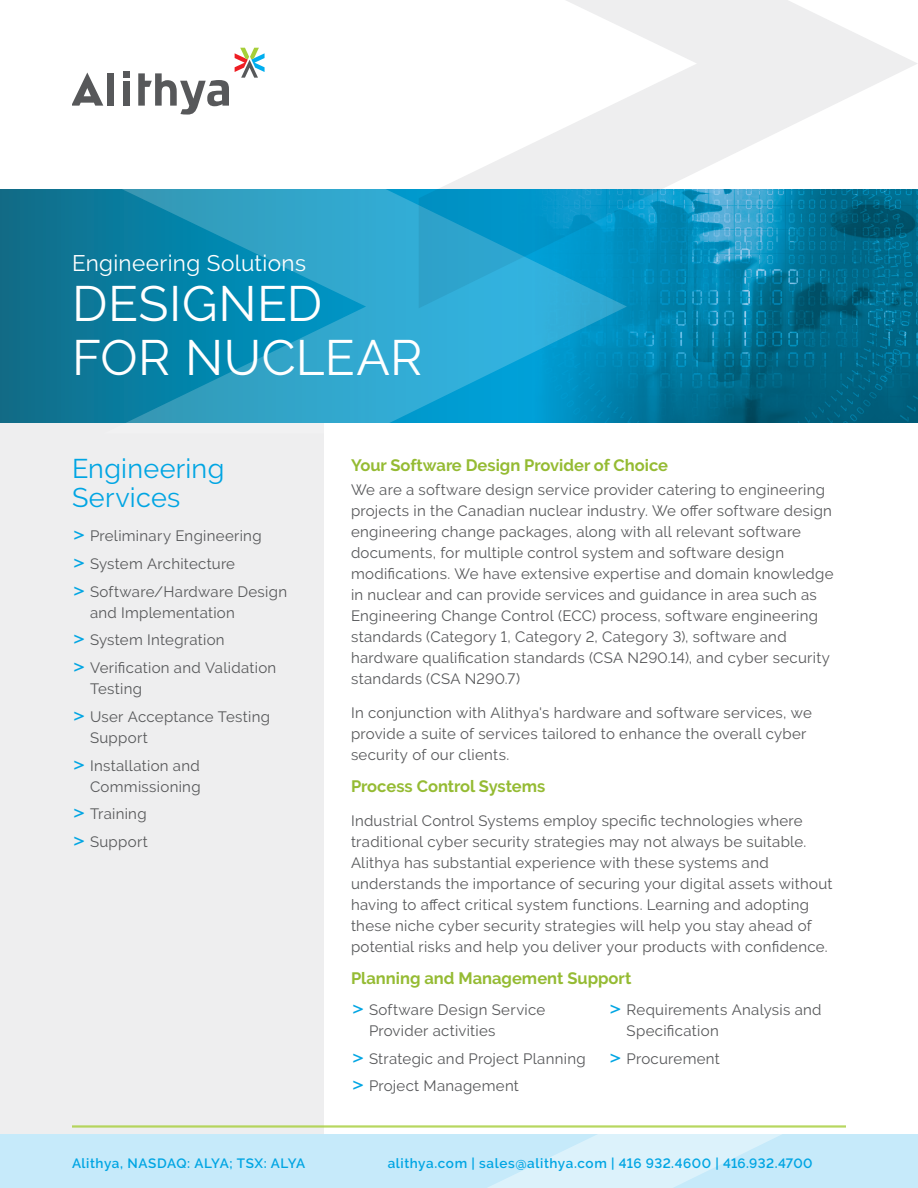
<style>
.page{position:relative;width:918px;height:1188px;background:#fff}
.page>*{position:absolute;margin:0;border:0;box-sizing:border-box;transform-origin:0 0}
.H1_title{font:49.5px "Raleway";letter-spacing:.01em;color:#fff}
.t1{font:27px/28.5px "Raleway";letter-spacing:.01em;color:#00a5e3}
.H1_title-2{font:22.5px "Raleway";letter-spacing:.015em;color:#fff}
.t2{font:700 16.5px "Raleway";color:#95bb33}
.t3{font:15px/21px "Raleway";letter-spacing:.02em;color:#57585a}
.t4{font:600 13.5px "Raleway";letter-spacing:.04em;color:#00a5e3}
.s1{font-weight:500;font-size:22.5px;color:#00a5e3}
</style>
<div class="page">
<div style="left:0;top:189px;width:918px;height:234px;background:#0f7290"></div>
<div style="left:0;top:423px;width:324px;height:765px;background:#eeeeef"></div>
<img style="left:627px;top:308px;width:291px;height:115px">
<svg style="left:106px;top:189px;width:521px;height:234px;background:#1b99c1"></svg>
<svg style="left:419px;top:0;width:499px;height:308px"></svg>
<svg style="left:235px;top:48px;width:30px;height:30px"></svg>
<svg style="left:72px;top:73px;width:31px;height:33px"></svg>
<div style="left:107px;top:73px;width:7px;height:33px;background:#57585a"></div>
<div style="left:123px;top:72px;width:7px;height:6px;background:#57585a"></div>
<div style="left:123px;top:81px;width:7px;height:25px;background:#57585a"></div>
<svg style="left:138px;top:73px;width:91px;height:42px"></svg>
<div style="left:0;top:1134px;width:918px;height:54px;background:#c6eafa"></div>
<svg style="left:488px;top:1134px;width:294px;height:54px"></svg>
<hr style="left:72px;top:1125px;width:774px;height:3px;background:#a6ce39">
<p class="H1_title-2" style="left:72px;top:250px;width:236px">Engineering Solutions</p>
<p class="H1_title" style="left:72px;top:275px;width:252px">DESIGNED</p>
<p class="H1_title" style="left:72px;top:329px;width:352px">FOR NUCLEAR</p>
<h2 class="t1" style="left:72px;top:454px;width:154px">Engineering<br>Services</h2>
<p class="t3" style="left:72px;top:525px;width:191px"><span class="s1">›</span> Preliminary Engineering</p>
<p class="t3" style="left:72px;top:553px;width:165px"><span class="s1">›</span> System Architecture</p>
<p class="t3" style="left:90px;top:581px;width:199px;text-indent:-18px"><span class="s1">›</span> Software/Hardware Design and Implementation</p>
<p class="t3" style="left:72px;top:630px;width:154px"><span class="s1">›</span> System Integration</p>
<p class="t3" style="left:90px;top:657px;width:188px;text-indent:-18px"><span class="s1">›</span> Verification and Validation<br>Testing</p>
<p class="t3" style="left:90px;top:706px;width:182px;text-indent:-18px"><span class="s1">›</span> User Acceptance Testing<br>Support</p>
<p class="t3" style="left:72px;top:755px;width:130px;text-align:right"><span class="s1">›</span> Installation and<br>Commissioning</p>
<p class="t3" style="left:72px;top:804px;width:76px"><span class="s1">›</span> Training</p>
<p class="t3" style="left:72px;top:831px;width:77px"><span class="s1">›</span> Support</p>
<h4 class="t2" style="left:351px;top:455px;width:319px">Your Software Design Provider of Choice</h4>
<p class="t3" style="left:351px;top:479px;width:484px">We are a software design service provider catering to engineering projects in the Canadian nuclear industry. We offer software design engineering change packages, along with all relevant software documents, for multiple control system and software design modifications. We have extensive expertise and domain knowledge in nuclear and can provide services and guidance in area such as Engineering Change Control (ECC) process, software engineering standards (Category 1, Category 2, Category 3), software and hardware qualification standards (CSA N290.14), and cyber security standards (CSA N290.7)</p>
<p class="t3" style="left:351px;top:702px;width:462px">In conjunction with Alithya's hardware and software services, we provide a suite of services tailored to enhance the overall cyber security of our clients.</p>
<p class="t2" style="left:351px;top:776px;width:196px">Process Control Systems</p>
<p class="t3" style="left:351px;top:810px;width:483px">Industrial Control Systems employ specific technologies where traditional cyber security strategies may not always be suitable.<br>Alithya has substantial experience with these systems and understands the importance of securing your digital assets without having to affect critical system functions. Learning and adopting these niche cyber security strategies will help you stay ahead of potential risks and help you deliver your products with confidence.</p>
<p class="t2" style="left:351px;top:968px;width:282px">Planning and Management Support</p>
<p class="t3" style="left:369px;top:999px;width:178px;text-indent:-18px"><span class="s1">›</span> Software Design Service<br>Provider activities</p>
<p class="t3" style="left:351px;top:1048px;width:236px"><span class="s1">›</span> Strategic and Project Planning</p>
<p class="t3" style="left:351px;top:1076px;width:169px"><span class="s1">›</span> Project Management</p>
<p class="t3" style="left:627px;top:999px;width:196px;text-indent:-18px"><span class="s1">›</span> Requirements Analysis and<br>Specification</p>
<p class="t3" style="left:609px;top:1048px;width:113px"><span class="s1">›</span> Procurement</p>
<p class="t4" style="left:72px;top:1155px;width:235px">Alithya, NASDAQ: ALYA; TSX: ALYA</p>
<p class="t4" style="left:388px;top:1155px;width:427px">alithya.com | sales@alithya.com | 416 932.4600 | 416.932.4700</p>
</div>
